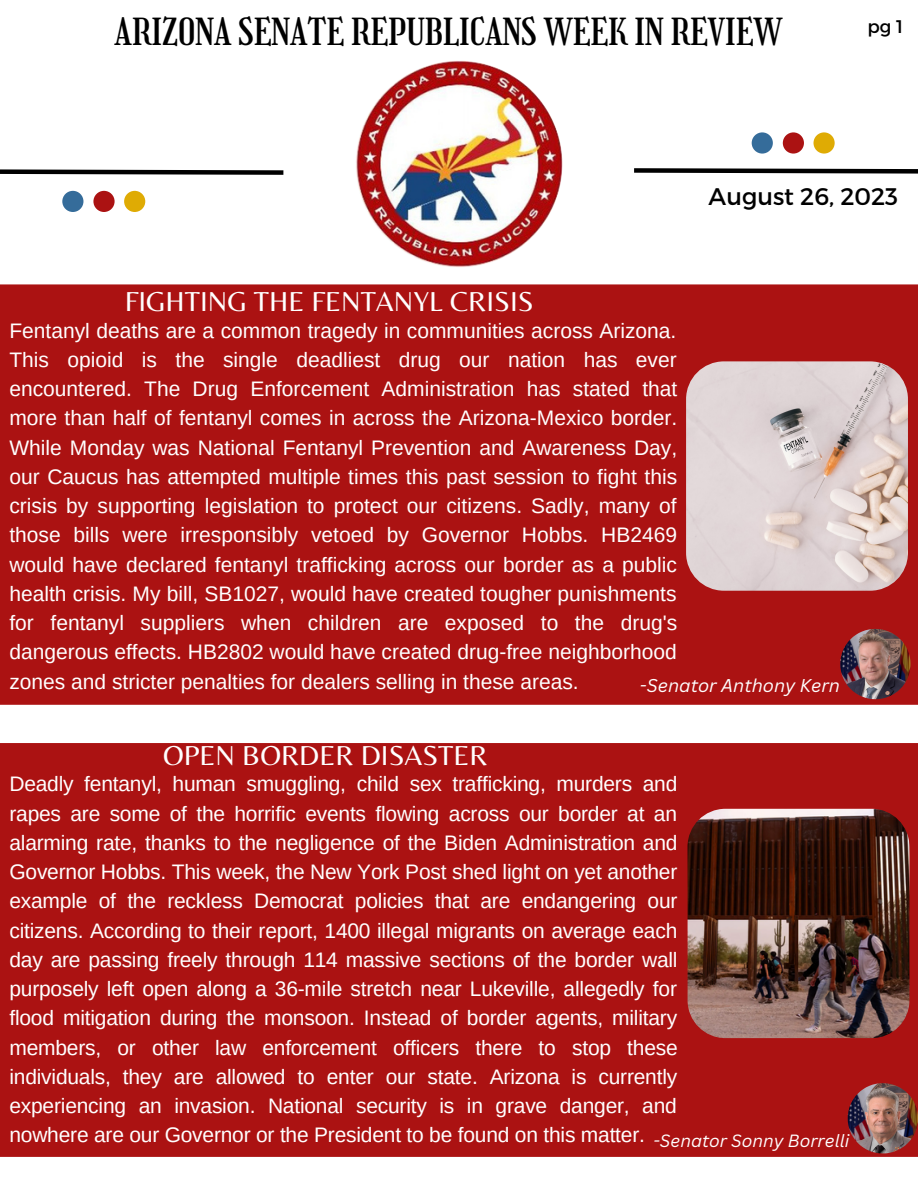
<style>
.page{position:relative;width:918px;height:1188px;background:#fff}
.page>*{position:absolute;margin:0;border:0;box-sizing:border-box;transform-origin:0 0}
.t1{font:36.45px "Girassol";color:#000}
.t2{font:28.5px "Belleza";color:#fff}
.t3{font:24px "Montserrat";color:#000}
.t4{font:21px/29.2px "Arimo";letter-spacing:-.005em;color:#fff;text-align:justify}
.t5{font:18.3px "Montserrat";color:#000}
.t6{font:italic 18px "Canva Sans";color:#fff}
.t7{font:italic 17.25px "Canva Sans";color:#fff}
</style>
<div class="page">
<svg style="left:0;top:169px;width:284px;height:6px;background:#3f3f3f"></svg>
<svg style="left:634px;top:168px;width:284px;height:6px;background:#3f3f3f"></svg>
<div style="left:0;top:284px;width:918px;height:421px;background:#ab1212"></div>
<img style="left:686px;top:361px;width:222px;height:230px;border-radius:38px">
<div style="left:752px;top:132px;width:21px;height:22px;background:#356c9a;border-radius:50%"></div>
<div style="left:783px;top:132px;width:21px;height:22px;background:#ab1212;border-radius:50%"></div>
<div style="left:814px;top:132px;width:21px;height:22px;background:#dfab04;border-radius:50%"></div>
<div style="left:62px;top:191px;width:21px;height:21px;background:#356c9a;border-radius:50%"></div>
<div style="left:93px;top:191px;width:22px;height:21px;background:#ab1212;border-radius:50%"></div>
<div style="left:124px;top:191px;width:21px;height:21px;background:#dfab04;border-radius:50%"></div>
<div style="left:0;top:743px;width:918px;height:414px;background:#ab1212"></div>
<img style="left:356px;top:61px;width:206px;height:206px">
<img style="left:848px;top:1083px;width:70px;height:70px">
<img style="left:688px;top:809px;width:221px;height:229px;border-radius:38px">
<img style="left:840px;top:629px;width:71px;height:70px">
<p class="t1" style="left:115px;top:10px;width:669px">ARIZONA SENATE REPUBLICANS WEEK IN REVIEW</p>
<p class="t5" style="left:868px;top:15px;width:37px">pg 1</p>
<p class="t2" style="left:125px;top:284px;width:410px">FIGHTING THE FENTANYL CRISIS</p>
<p class="t3" style="left:709px;top:181px;width:191px">August 26, 2023</p>
<p class="t4" style="left:9px;top:316px;width:669px">Fentanyl deaths are a common tragedy in communities across Arizona.<br>This opioid is the single deadliest drug our nation has ever encountered. The Drug Enforcement Administration has stated that more than half of fentanyl comes in across the Arizona-Mexico border.<br>While Monday was National Fentanyl Prevention and Awareness Day, our Caucus has attempted multiple times this past session to fight this crisis by supporting legislation to protect our citizens. Sadly, many of those bills were irresponsibly vetoed by Governor Hobbs. HB2469 would have declared fentanyl trafficking across our border as a public health crisis. My bill, SB1027, would have created tougher punishments for fentanyl suppliers when children are exposed to the drug's dangerous effects. HB2802 would have created drug-free neighborhood zones and stricter penalties for dealers selling in these areas.</p>
<p class="t6" style="left:640px;top:673px;width:202px">-Senator Anthony Kern</p>
<p class="t2" style="left:163px;top:738px;width:326px">OPEN BORDER DISASTER</p>
<p class="t4" style="left:9px;top:769px;width:670px">Deadly fentanyl, human smuggling, child sex trafficking, murders and rapes are some of the horrific events flowing across our border at an alarming rate, thanks to the negligence of the Biden Administration and Governor Hobbs. This week, the New York Post shed light on yet another example of the reckless Democrat policies that are endangering our citizens. According to their report, 1400 illegal migrants on average each day are passing freely through 114 massive sections of the border wall purposely left open along a 36-mile stretch near Lukeville, allegedly for flood mitigation during the monsoon. Instead of border agents, military members, or other law enforcement officers there to stop these individuals, they are allowed to enter our state. Arizona is currently experiencing an invasion. National security is in grave danger, and nowhere are our Governor or the President to be found on this matter.</p>
<p class="t7" style="left:653px;top:1129px;width:197px">-Senator Sonny Borrelli</p>
</div>
